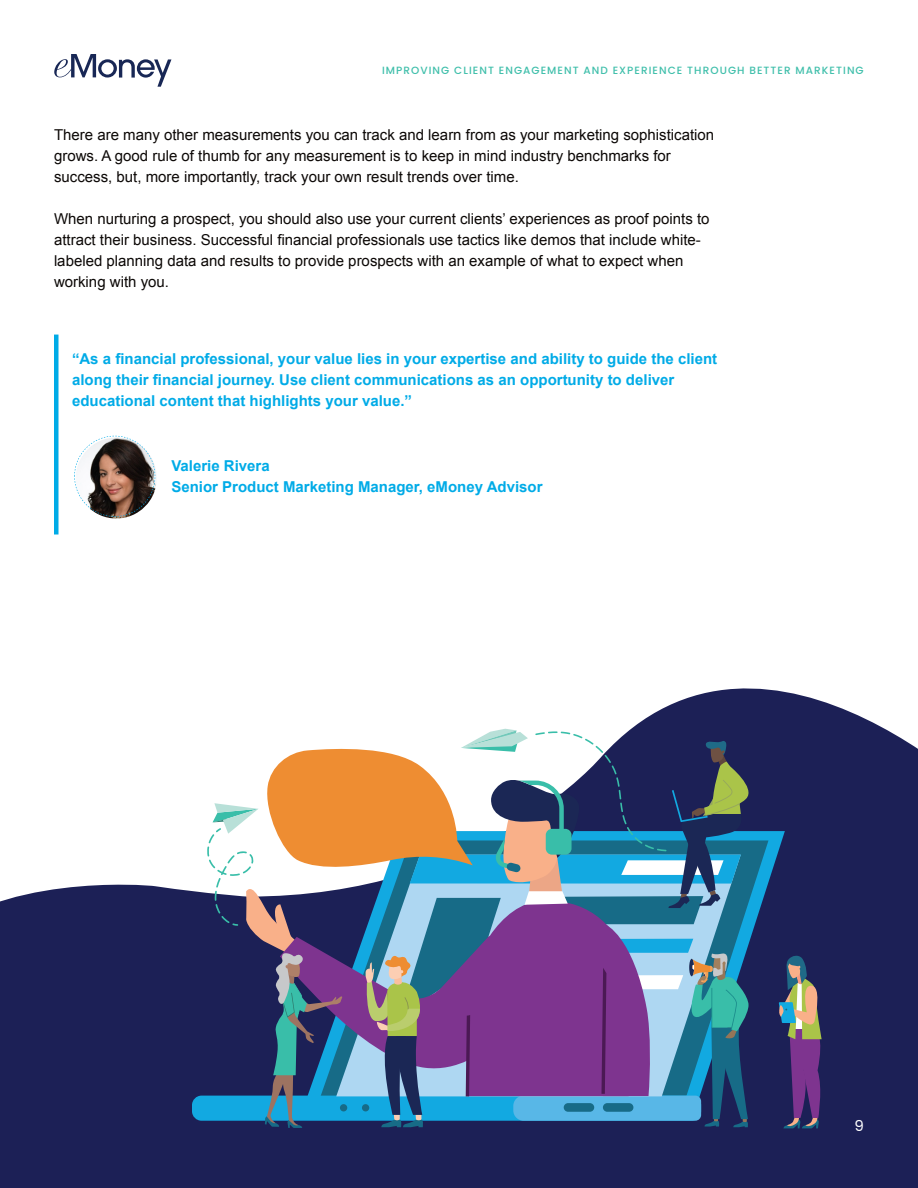
<style>
.page{position:relative;width:918px;height:1188px;background:#fff}
.page>*{position:absolute;margin:0;border:0;box-sizing:border-box;transform-origin:0 0}
.t1{font:15px/21px "Arial";color:#0c0806}
.t2{font:700 15px/21px "Arial";color:#00abe7}
.t3{font:15px "Poppins";color:#fff}
.t4{font:500 10.5px "Poppins";letter-spacing:.1em;color:#40bfab}
</style>
<div class="page">
<svg style="left:0;top:688px;width:885px;height:500px;fill:#1c2056"></svg>
<svg style="left:54px;top:54px;width:117px;height:33px"></svg>
<hr style="left:54px;top:335px;width:4px;height:200px;background:#00abe7">
<svg style="left:74px;top:436px;width:81px;height:81px"></svg>
<div style="left:192px;top:1096px;width:509px;height:25px;background:#12a9e1;border-radius:10px"></div>
<svg style="left:207px;top:729px;width:711px;height:459px"></svg>
<p class="t4" style="left:382px;top:65px;width:483px">IMPROVING CLIENT ENGAGEMENT AND EXPERIENCE THROUGH BETTER MARKETING</p>
<p class="t1" style="left:54px;top:124px;width:662px">There are many other measurements you can track and learn from as your marketing sophistication grows. A good rule of thumb for any measurement is to keep in mind industry benchmarks for success, but, more importantly, track your own result trends over time.</p>
<p class="t1" style="left:54px;top:208px;width:657px">When nurturing a prospect, you should also use your current clients’ experiences as proof points to attract their business. Successful financial professionals use tactics like demos that include white&shy;labeled planning data and results to provide prospects with an example of what to expect when working with you.</p>
<p class="t2" style="left:72px;top:349px;width:647px">“As a financial professional, your value lies in your expertise and ability to guide the client along their financial journey. Use client communications as an opportunity to deliver educational content that highlights your value.”</p>
<p class="t2" style="left:171px;top:456px;width:100px">Valerie Rivera</p>
<p class="t2" style="left:171px;top:477px;width:373px">Senior Product Marketing Manager, eMoney Advisor</p>
<p class="t3" style="left:855px;top:1117px;width:11px">9</p>
</div>
